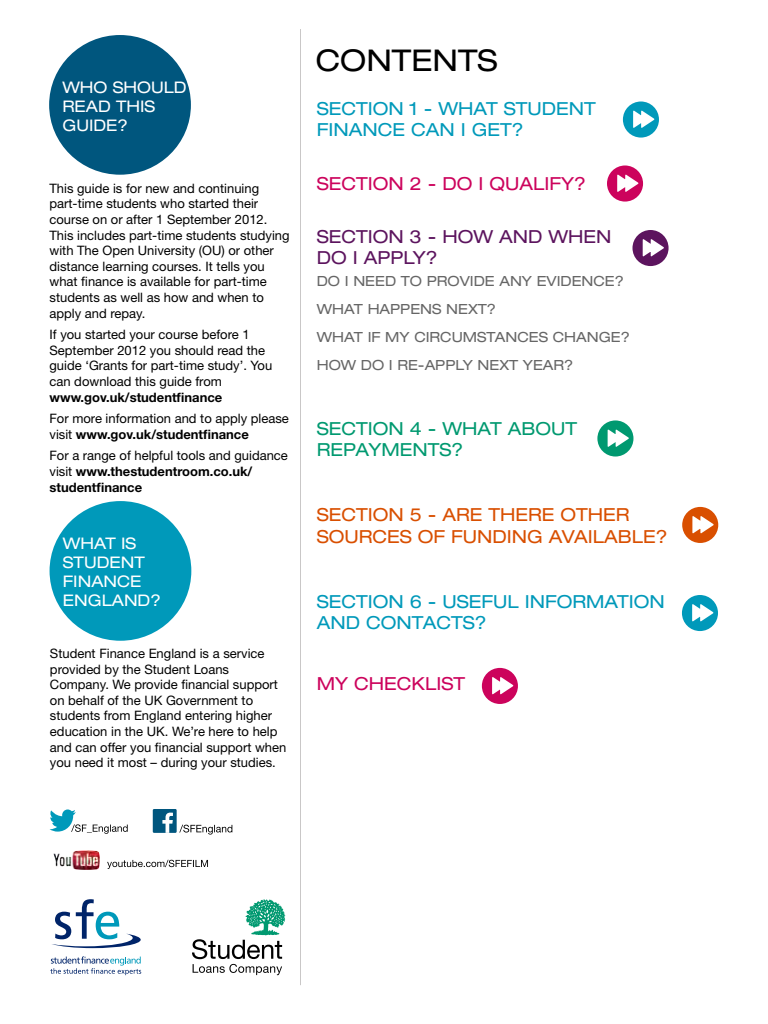
<style>
.page{position:relative;width:768px;height:1024px;background:#fff}
.page>*{position:absolute;margin:0;border:0;box-sizing:border-box;transform-origin:0 0}
.t1{font:expanded 30px "Helvetica Neue LT Std";color:#000}
.t2{font:expanded 18px/21.6px "Helvetica Neue LT Std";color:#0099ba}
.t3{font:expanded 18px/21.6px "Helvetica Neue LT Std";color:#d94f00}
.t4{font:expanded 18px "Helvetica Neue LT Std";color:#cc035c}
.t5{font:expanded 18px/21.6px "Helvetica Neue LT Std";color:#009970}
.t6{font:expanded 18px/21.6px "Helvetica Neue LT Std";color:#5c145e}
.t7{font:expanded 16px/19.2px "Helvetica Neue LT Std";color:#fff}
.t8{font:expanded 14px/27.9px "Helvetica Neue LT Std";color:#666}
.t9{font:13px/15.6px "Helvetica Neue LT Std";color:#000}
.s1{font-weight:700}
</style>
<div class="page">
<div style="left:49px;top:35px;width:142px;height:140px;background:#00567e;border-radius:50%"></div>
<hr style="left:300px;top:29px;width:1px;height:956px;background:#c9c7c7">
<svg style="left:179px;top:825px;width:53px;height:10px"></svg>
<div style="left:153px;top:809px;width:24px;height:24px;background:#00567e"></div>
<svg style="left:162px;top:813px;width:11px;height:20px"></svg>
<svg style="left:107px;top:860px;width:101px;height:9px"></svg>
<img style="left:53px;top:850px;width:46px;height:20px">
<svg style="left:52px;top:899px;width:89px;height:49px"></svg>
<svg style="left:50px;top:956px;width:91px;height:19px"></svg>
<svg style="left:192px;top:899px;width:94px;height:76px"></svg>
<div style="left:623px;top:101px;width:36px;height:37px;background:#0099ba;border-radius:50%"></div>
<svg style="left:633px;top:111px;width:21px;height:17px"></svg>
<div style="left:607px;top:165px;width:36px;height:37px;background:#cc035c;border-radius:50%"></div>
<svg style="left:617px;top:175px;width:21px;height:17px"></svg>
<div style="left:633px;top:230px;width:36px;height:36px;background:#5c145e;border-radius:50%"></div>
<svg style="left:643px;top:239px;width:21px;height:17px"></svg>
<div style="left:597px;top:420px;width:36px;height:37px;background:#009970;border-radius:50%"></div>
<svg style="left:608px;top:430px;width:21px;height:17px"></svg>
<div style="left:682px;top:507px;width:36px;height:36px;background:#d94f00;border-radius:50%"></div>
<svg style="left:692px;top:516px;width:22px;height:17px"></svg>
<div style="left:682px;top:595px;width:36px;height:36px;background:#0099ba;border-radius:50%"></div>
<svg style="left:692px;top:604px;width:21px;height:17px"></svg>
<div style="left:482px;top:668px;width:36px;height:36px;background:#cc035c;border-radius:50%"></div>
<svg style="left:492px;top:677px;width:21px;height:17px"></svg>
<div style="left:50px;top:501px;width:141px;height:140px;background:#0099ba;border-radius:50%"></div>
<svg style="left:49px;top:809px;width:79px;height:25px"></svg>
<p class="t7" style="left:62px;top:77px;width:126px">WHO SHOULD<br>READ THIS<br>GUIDE?</p>
<h1 class="t9" style="left:50px;top:180px;width:242px">This guide is for new and continuing part-time students who started their course on or after 1 September 2012.<br>This includes part-time students studying with The Open University (OU) or other distance learning courses. It tells you what finance is available for part-time students as well as how and when to apply and repay.</h1>
<h1 class="t9" style="left:50px;top:327px;width:224px">If you started your course before 1<br>September 2012 you should read the guide ‘Grants for part-time study’. You can download this guide from <span class="s1">www.gov.uk/studentfinance</span></h1>
<h1 class="t9" style="left:50px;top:411px;width:241px">For more information and to apply please visit <span class="s1">www.gov.uk/studentfinance</span></h1>
<h1 class="t9" style="left:50px;top:448px;width:240px">For a range of helpful tools and guidance visit <span class="s1">www.thestudentroom.co.uk/ studentfinance</span></h1>
<h2 class="t7" style="left:63px;top:533px;width:100px">WHAT IS<br>STUDENT<br>FINANCE<br>ENGLAND?</h2>
<h3 class="t9" style="left:50px;top:645px;width:238px">Student Finance England is a service provided by the Student Loans Company. We provide financial support on behalf of the UK Government to students from England entering higher education in the UK. We’re here to help and can offer you financial support when you need it most – during your studies.</h3>
<p class="t1" style="left:316px;top:43px;width:183px">CONTENTS</p>
<h1 class="t2" style="left:317px;top:97px;width:281px">SECTION 1 - WHAT STUDENT<br>FINANCE CAN I GET?</h1>
<h2 class="t4" style="left:317px;top:172px;width:271px">SECTION 2 - DO I QUALIFY?</h2>
<h3 class="t6" style="left:317px;top:225px;width:296px">SECTION 3 - HOW AND WHEN<br>DO I APPLY?</h3>
<h3 class="t8" style="left:317px;top:267px;width:315px">DO I NEED TO PROVIDE ANY EVIDENCE?<br>WHAT HAPPENS NEXT?<br>WHAT IF MY CIRCUMSTANCES CHANGE?<br>HOW DO I RE-APPLY NEXT YEAR?</h3>
<h4 class="t5" style="left:317px;top:417px;width:262px">SECTION 4 - WHAT ABOUT<br>REPAYMENTS?</h4>
<h5 class="t3" style="left:317px;top:504px;width:353px">SECTION 5 - ARE THERE OTHER<br>SOURCES OF FUNDING AVAILABLE?</h5>
<h6 class="t2" style="left:317px;top:590px;width:350px">SECTION 6 - USEFUL INFORMATION<br>AND CONTACTS?</h6>
<p class="t4" style="left:317px;top:673px;width:150px">MY CHECKLIST</p>
</div>
